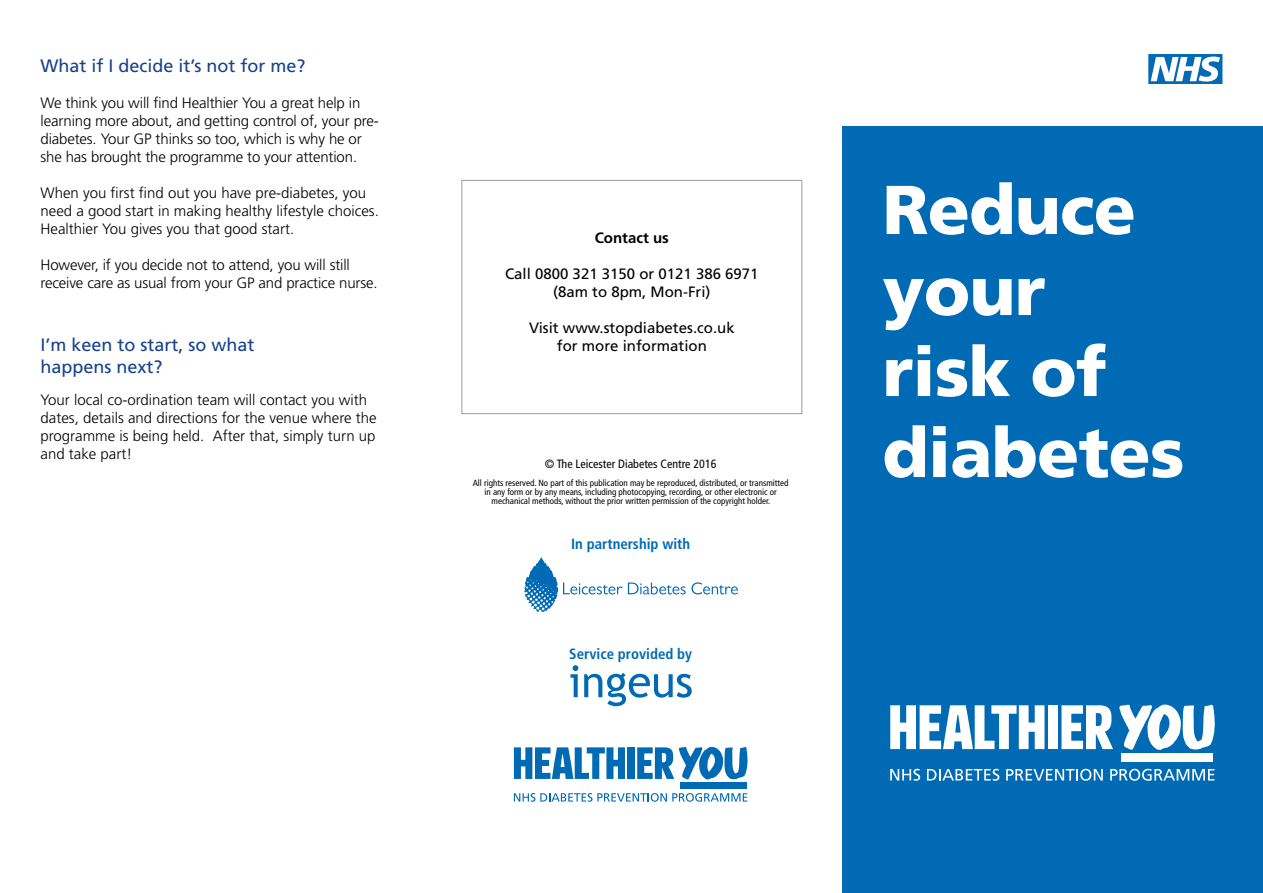
<style>
.page{position:relative;width:1263px;height:893px;background:#fff}
.page>*{position:absolute;margin:0;border:0;box-sizing:border-box;transform-origin:0 0}
.t1{font:900 69px/81px "Frutiger";letter-spacing:-.01em;color:#fff}
.t2{font:18px/21.6px "Frutiger";color:#17428b}
.t3{font:300 15px/18px "Frutiger";letter-spacing:-.01em;color:#000}
.t4{font:15px/18px "Frutiger";color:#000;text-align:center}
.t5{font:700 15px "Frutiger";color:#000}
.t6{font:700 condensed 14.85px "Frutiger";color:#006ab4}
.t7{font:condensed 12px "Frutiger";color:#000}
.t8{font:condensed 9px/9px "Frutiger";color:#000;text-align:center}
</style>
<div class="page">
<div style="left:842px;top:126px;width:421px;height:767px;background:#006ab4"></div>
<svg style="left:1148px;top:54px;width:74px;height:30px"></svg>
<svg style="left:570px;top:665px;width:8px;height:32px"></svg>
<svg style="left:584px;top:673px;width:108px;height:33px"></svg>
<svg style="left:524px;top:557px;width:98px;height:55px"></svg>
<svg style="left:628px;top:582px;width:110px;height:12px"></svg>
<svg style="left:514px;top:793px;width:233px;height:9px"></svg>
<div style="left:680px;top:782px;width:66px;height:6px;background:#006ab4"></div>
<svg style="left:514px;top:747px;width:111px;height:32px"></svg>
<div style="left:627px;top:747px;width:8px;height:32px;background:#006ab4"></div>
<svg style="left:637px;top:747px;width:110px;height:32px"></svg>
<div style="left:461px;top:180px;width:341px;height:234px;border:1px solid #9d9d9c"></div>
<svg style="left:890px;top:769px;width:30px;height:12px"></svg>
<svg style="left:927px;top:769px;width:72px;height:12px"></svg>
<svg style="left:1006px;top:769px;width:97px;height:12px"></svg>
<svg style="left:1110px;top:769px;width:104px;height:12px"></svg>
<svg style="left:1119px;top:705px;width:96px;height:45px"></svg>
<div style="left:1121px;top:753px;width:92px;height:9px;background:#fff"></div>
<svg style="left:890px;top:705px;width:154px;height:44px"></svg>
<div style="left:1048px;top:705px;width:10px;height:44px;background:#fff"></div>
<svg style="left:1061px;top:705px;width:52px;height:44px"></svg>
<p class="t2" style="left:40px;top:55px;width:267px">What if I decide it’s not for me?</p>
<p class="t3" style="left:40px;top:94px;width:340px">We think you will find Healthier You a great help in learning more about, and getting control of, your pre&shy;diabetes. Your GP thinks so too, which is why he or she has brought the programme to your attention.</p>
<p class="t3" style="left:40px;top:184px;width:340px">When you first find out you have pre-diabetes, you need a good start in making healthy lifestyle choices.<br>Healthier You gives you that good start.</p>
<p class="t3" style="left:40px;top:256px;width:339px">However, if you decide not to attend, you will still receive care as usual from your GP and practice nurse.</p>
<p class="t2" style="left:40px;top:334px;width:216px">I’m keen to start, so what happens next?</p>
<p class="t3" style="left:40px;top:391px;width:338px">Your local co-ordination team will contact you with dates, details and directions for the venue where the programme is being held. After that, simply turn up and take part!</p>
<p class="t5" style="left:595px;top:229px;width:76px">Contact us</p>
<p class="t4" style="left:505px;top:265px;width:255px">Call 0800 321 3150 or 0121 386 6971 (8am to 8pm, Mon-Fri)</p>
<p class="t4" style="left:529px;top:319px;width:207px">Visit www.stopdiabetes.co.uk for more information</p>
<p class="t7" style="left:545px;top:457px;width:173px">© The Leicester Diabetes Centre 2016</p>
<p class="t8" style="left:473px;top:478px;width:317px">All rights reserved. No part of this publication may be reproduced, distributed, or transmitted</p>
<p class="t8" style="left:485px;top:487px;width:294px">in any form or by any means, including photocopying, recording, or other electronic or mechanical methods, without the prior written permission of the copyright holder.</p>
<p class="t6" style="left:571px;top:535px;width:121px">In partnership with</p>
<p class="t6" style="left:569px;top:645px;width:124px">Service provided by</p>
<h1 class="t1" style="left:882px;top:168px;width:255px">Reduce your risk of</h1>
<h1 class="t1" style="left:882px;top:411px;width:304px">diabetes</h1>
</div>
